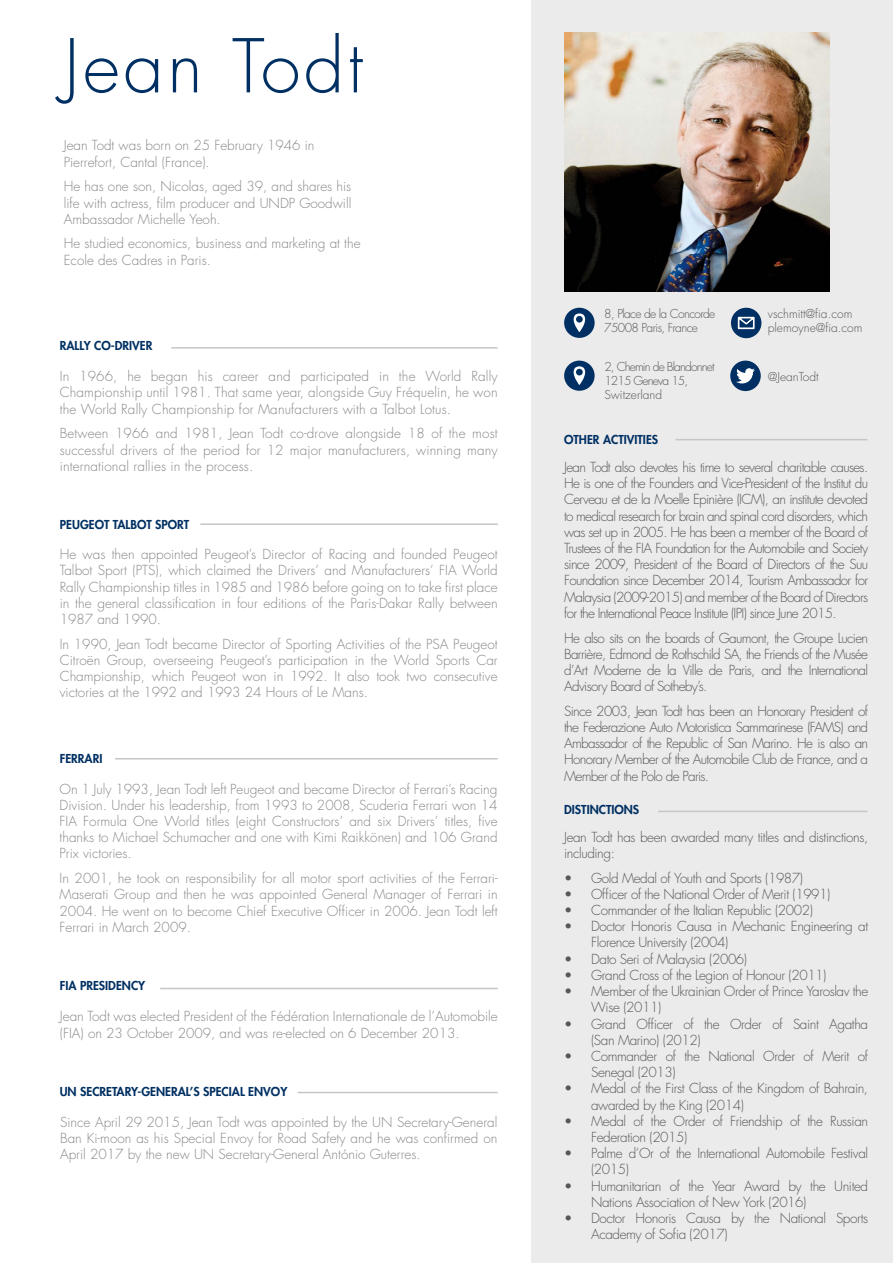
<style>
.page{position:relative;width:893px;height:1263px;background:#fff}
.page>*{position:absolute;margin:0;border:0;box-sizing:border-box;transform-origin:0 0}
.t1{font:300 72px "Futura Std";letter-spacing:.05em;color:#003063}
.t2{font:300 13.5px/16.2px "Futura Std";color:#878787;text-align:justify}
.t3{font:300 13.5px/16.2px "Futura Std";letter-spacing:-.03em;color:#575756}
.t4{font:800 12px "Futura Std";color:#003063}
.t5{font:300 12px/14.4px "Futura Std";letter-spacing:-.07em;color:#575756}
.t6{font:300 12px/14.4px "Futura Std";color:#575756}
.t7{font:300 12px/14.4px "Futura Std";letter-spacing:-.05em;color:#575756}
</style>
<div class="page">
<div style="left:531px;top:0;width:362px;height:1263px;background:#ebebeb"></div>
<hr style="left:675px;top:439px;width:192px;height:1px;background:#c6c6c6">
<hr style="left:171px;top:347px;width:327px;height:2px;background:#c6c6c6">
<hr style="left:115px;top:758px;width:383px;height:1px;background:#c6c6c6">
<hr style="left:200px;top:523px;width:298px;height:2px;background:#c6c6c6">
<hr style="left:160px;top:988px;width:338px;height:1px;background:#c6c6c6">
<img style="left:564px;top:33px;width:265px;height:258px">
<hr style="left:298px;top:1092px;width:200px;height:1px;background:#c6c6c6">
<hr style="left:658px;top:811px;width:209px;height:1px;background:#c6c6c6">
<div style="left:731px;top:308px;width:30px;height:30px;background:#003063;border-radius:50%"></div>
<svg style="left:738px;top:317px;width:17px;height:12px"></svg>
<div style="left:730px;top:361px;width:31px;height:30px;background:#003063;border-radius:50%"></div>
<div style="left:564px;top:308px;width:31px;height:30px;background:#003063;border-radius:50%"></div>
<svg style="left:574px;top:313px;width:11px;height:19px"></svg>
<div style="left:564px;top:361px;width:31px;height:30px;background:#003063;border-radius:50%"></div>
<svg style="left:574px;top:366px;width:11px;height:19px"></svg>
<svg style="left:736px;top:368px;width:19px;height:15px"></svg>
<h1 class="t1" style="left:64px;top:22px;width:301px">Jean Todt</h1>
<p class="t2" style="left:64px;top:138px;width:252px">Jean Todt was born on 25 February 1946 in<br>Pierrefort, Cantal (France).</p>
<p class="t2" style="left:64px;top:179px;width:289px">He has one son, Nicolas, aged 39, and shares his life with actress, film producer and UNDP Goodwill Ambassador Michelle Yeoh.</p>
<p class="t2" style="left:64px;top:236px;width:298px">He studied economics, business and marketing at the<br>Ecole des Cadres in Paris.</p>
<p class="t4" style="left:60px;top:338px;width:94px">RALLY CO-DRIVER</p>
<p class="t2" style="left:60px;top:369px;width:439px">In 1966, he began his career and participated in the World Rally Championship until 1981. That same year, alongside Guy Fréquelin, he won the World Rally Championship for Manufacturers with a Talbot Lotus.</p>
<p class="t2" style="left:60px;top:426px;width:439px">Between 1966 and 1981, Jean Todt co-drove alongside 18 of the most successful drivers of the period for 12 major manufacturers, winning many international rallies in the process.</p>
<p class="t4" style="left:60px;top:517px;width:131px">PEUGEOT TALBOT SPORT</p>
<p class="t2" style="left:60px;top:547px;width:439px">He was then appointed Peugeot’s Director of Racing and founded Peugeot Talbot Sport (PTS), which claimed the Drivers’ and Manufacturers’ FIA World Rally Championship titles in 1985 and 1986 before going on to take first place in the general classification in four editions of the Paris-Dakar Rally between 1987 and 1990.</p>
<p class="t2" style="left:60px;top:636px;width:439px">In 1990, Jean Todt became Director of Sporting Activities of the PSA Peugeot Citroën Group, overseeing Peugeot’s participation in the World Sports Car Championship, which Peugeot won in 1992. It also took two consecutive victories at the 1992 and 1993 24 Hours of Le Mans.</p>
<p class="t4" style="left:60px;top:751px;width:44px">FERRARI</p>
<p class="t2" style="left:60px;top:781px;width:439px">On 1 July 1993, Jean Todt left Peugeot and became Director of Ferrari’s Racing Division. Under his leadership, from 1993 to 2008, Scuderia Ferrari won 14<br>FIA Formula One World titles (eight Constructors’ and six Drivers’ titles, five thanks to Michael Schumacher and one with Kimi Raikkönen) and 106 Grand Prix victories.</p>
<p class="t2" style="left:60px;top:870px;width:440px">In 2001, he took on responsibility for all motor sport activities of the Ferrari-Maserati Group and then he was appointed General Manager of Ferrari in 2004. He went on to become Chief Executive Officer in 2006. Jean Todt left Ferrari in March 2009.</p>
<p class="t4" style="left:60px;top:978px;width:87px">FIA PRESIDENCY</p>
<p class="t2" style="left:60px;top:1009px;width:439px">Jean Todt was elected President of the Fédération Internationale de l’Automobile (FIA) on 23 October 2009, and was re-elected on 6 December 2013.</p>
<p class="t4" style="left:60px;top:1083px;width:229px">UN SECRETARY-GENERAL’S SPECIAL ENVOY</p>
<p class="t2" style="left:60px;top:1114px;width:439px">Since April 29 2015, Jean Todt was appointed by the UN Secretary-General Ban Ki-moon as his Special Envoy for Road Safety and he was confirmed on April 2017 by the new UN Secretary-General António Guterres.</p>
<p class="t6" style="left:768px;top:306px;width:96px">vschmitt@fia.com plemoyne@fia.com</p>
<p class="t7" style="left:604px;top:306px;width:113px">8, Place de la Concorde<br>75008 Paris, France</p>
<p class="t5" style="left:604px;top:359px;width:112px">2, Chemin de Blandonnet<br>1215 Geneva 15,<br>Switzerland</p>
<p class="t6" style="left:768px;top:370px;width:52px">@JeanTodt</p>
<p class="t4" style="left:564px;top:432px;width:96px">OTHER ACTIVITIES</p>
<p class="t3" style="left:564px;top:459px;width:306px;text-align:justify">Jean Todt also devotes his time to several charitable causes.<br>He is one of the Founders and Vice-President of the Institut du Cerveau et de la Moelle Epinière (ICM), an institute devoted to medical research for brain and spinal cord disorders, which was set up in 2005. He has been a member of the Board of Trustees of the FIA Foundation for the Automobile and Society since 2009, President of the Board of Directors of the Suu Foundation since December 2014, Tourism Ambassador for Malaysia (2009-2015) and member of the Board of Directors for the International Peace Institute (IPI) since June 2015.</p>
<p class="t3" style="left:564px;top:630px;width:306px;text-align:justify">He also sits on the boards of Gaumont, the Groupe Lucien Barrière, Edmond de Rothschild SA, the Friends of the Musée d’Art Moderne de la Ville de Paris, and the International Advisory Board of Sotheby’s.</p>
<p class="t3" style="left:564px;top:703px;width:306px;text-align:justify">Since 2003, Jean Todt has been an Honorary President of the Federazione Auto Motoristica Sammarinese (FAMS) and Ambassador of the Republic of San Marino. He is also an Honorary Member of the Automobile Club de France, and a Member of the Polo de Paris.</p>
<p class="t4" style="left:564px;top:801px;width:77px">DISTINCTIONS</p>
<p class="t3" style="left:564px;top:829px;width:306px">Jean Todt has been awarded many titles and distinctions, including:</p>
<p class="t3" style="left:564px;top:870px;width:240px">• Gold Medal of Youth and Sports (1987)</p>
<p class="t3" style="left:564px;top:886px;width:268px">• Officer of the National Order of Merit (1991)</p>
<p class="t3" style="left:564px;top:902px;width:250px">• Commander of the Italian Republic (2002)</p>
<p class="t3" style="left:591px;top:919px;width:278px;text-indent:-27px">• Doctor Honoris Causa in Mechanic Engineering at<br>Florence University (2004)</p>
<p class="t3" style="left:564px;top:951px;width:185px">• Dato Seri of Malaysia (2006)</p>
<p class="t3" style="left:564px;top:967px;width:264px">• Grand Cross of the Legion of Honour (2011)</p>
<p class="t3" style="left:591px;top:983px;width:279px;text-indent:-27px">• Member of the Ukrainian Order of Prince Yaroslav the<br>Wise (2011)</p>
<p class="t3" style="left:591px;top:1016px;width:278px;text-indent:-27px">• Grand Officer of the Order of Saint Agatha (San Marino) (2012)</p>
<p class="t3" style="left:591px;top:1048px;width:278px;text-indent:-27px">• Commander of the National Order of Merit of<br>Senegal (2013)</p>
<p class="t3" style="left:591px;top:1081px;width:278px;text-indent:-27px">• Medal of the First Class of the Kingdom of Bahrain, awarded by the King (2014)</p>
<p class="t3" style="left:591px;top:1113px;width:278px;text-indent:-27px">• Medal of the Order of Friendship of the Russian<br>Federation (2015)</p>
<p class="t3" style="left:591px;top:1145px;width:279px;text-indent:-27px">• Palme d’Or of the International Automobile Festival (2015)</p>
<p class="t3" style="left:591px;top:1178px;width:279px;text-indent:-27px">• Humanitarian of the Year Award by the United<br>Nations Association of New York (2016)</p>
<p class="t3" style="left:591px;top:1210px;width:279px;text-indent:-27px">• Doctor Honoris Causa by the National Sports<br>Academy of Sofia (2017)</p>
</div>
